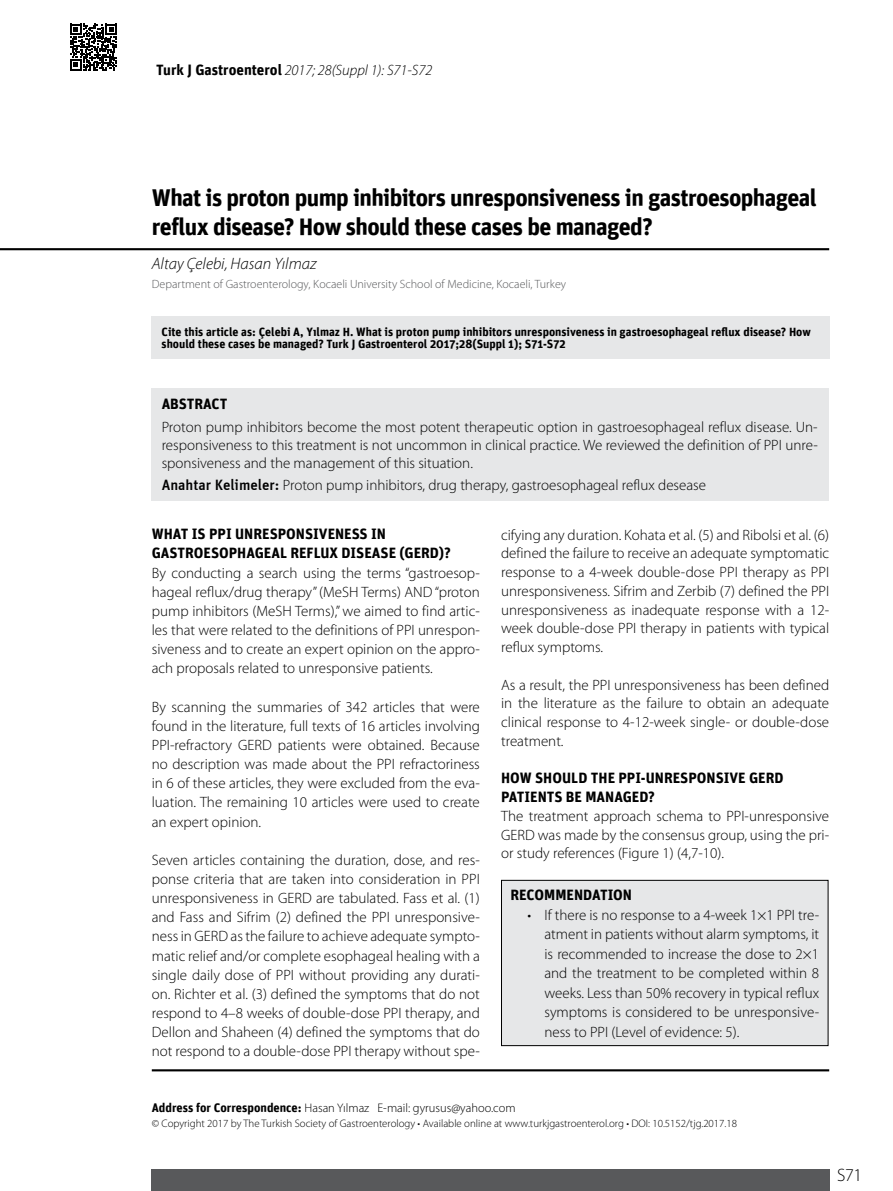
<style>
.page{position:relative;width:893px;height:1191px;background:#fff}
.page>*{position:absolute;margin:0;border:0;box-sizing:border-box;transform-origin:0 0}
.t1{font:700 24px/29.5px "Unit";letter-spacing:-.025em;color:#000}
.t2{font:300 18px "Myriad Pro";color:#000}
.t3{font:italic 300 16.5px "Myriad Pro";color:#000}
.t4{font:300 15px/19.2px "Myriad Pro";color:#000;text-align:justify}
.t5{font:700 15px/19.2px "Unit";color:#000}
.t6{font:italic 300 15px "Myriad Pro";color:#000}
.t7{font:300 12.45px "Myriad Pro";color:#000}
.t8{font:700 12px/12px "Unit";color:#000}
.t9{font:300 12px "Myriad Pro";color:#58595b}
.t10{font:300 10.95px "Myriad Pro";color:#000}
.s1{font-family:"Unit";font-weight:700;font-style:normal}
.s2{font-family:"Unit";font-weight:500}
.s3{font-family:"Unit";font-weight:700}
</style>
<div class="page">
<div style="left:501px;top:880px;width:327px;height:165px;background:#e6e7e8"></div>
<div style="left:501px;top:880px;width:327px;height:166px;border:1px solid #000"></div>
<hr style="left:0;top:248px;width:829px;height:2px;background:#000">
<svg style="left:70px;top:24px;width:47px;height:46px"></svg>
<hr style="left:152px;top:1069px;width:677px;height:2px;background:#000">
<div style="left:151px;top:1169px;width:678px;height:22px;background:#58595b"></div>
<div style="left:151px;top:388px;width:677px;height:112px;background:#e6e7e8"></div>
<div style="left:151px;top:317px;width:678px;height:42px;background:#e6e7e8"></div>
<p class="t6" style="left:156px;top:61px;width:278px"><span class="s1">Turk J Gastroenterol</span> 2017; 28(Suppl 1): S71-S72</p>
<h1 class="t1" style="left:152px;top:182px;width:666px">What is proton pump inhibitors unresponsiveness in gastroesophageal reflux disease? How should these cases be managed?</h1>
<p class="t3" style="left:152px;top:253px;width:166px">Altay Çelebi, Hasan Yılmaz</p>
<p class="t9" style="left:152px;top:276px;width:416px">Department of Gastroenterology, Kocaeli University School of Medicine, Kocaeli, Turkey</p>
<p class="t8" style="left:162px;top:326px;width:651px">Cite this article as: Çelebi A, Yılmaz H. What is proton pump inhibitors unresponsiveness in gastroesophageal reflux disease? How should these cases be managed? Turk J Gastroenterol 2017;28(Suppl 1); S71-S72</p>
<p class="t5" style="left:162px;top:394px;width:67px">ABSTRACT</p>
<p class="t4" style="left:162px;top:417px;width:658px;line-height:18px">Proton pump inhibitors become the most potent therapeutic option in gastroesophageal reflux disease. Un&shy;responsiveness to this treatment is not uncommon in clinical practice. We reviewed the definition of PPI unre&shy;sponsiveness and the management of this situation.</p>
<p class="t4" style="left:162px;top:475px;width:546px"><span class="s2">Anahtar Kelimeler:</span> Proton pump inhibitors, drug therapy, gastroesophageal reflux desease</p>
<p class="t5" style="left:152px;top:524px;width:301px">WHAT IS PPI UNRESPONSIVENESS IN<br>GASTROESOPHAGEAL REFLUX DISEASE (GERD)?</p>
<p class="t4" style="left:152px;top:563px;width:330px">By conducting a search using the terms “gastroesop&shy;hageal reflux/drug therapy” (MeSH Terms) AND “proton pump inhibitors (MeSH Terms),” we aimed to find artic&shy;les that were related to the definitions of PPI unrespon&shy;siveness and to create an expert opinion on the appro&shy;ach proposals related to unresponsive patients.</p>
<p class="t4" style="left:152px;top:697px;width:330px">By scanning the summaries of 342 articles that were found in the literature, full texts of 16 articles involving PPI-refractory GERD patients were obtained. Because no description was made about the PPI refractoriness in 6 of these articles, they were excluded from the eva&shy;luation. The remaining 10 articles were used to create an expert opinion.</p>
<p class="t4" style="left:152px;top:850px;width:330px">Seven articles containing the duration, dose, and res&shy;ponse criteria that are taken into consideration in PPI unresponsiveness in GERD are tabulated. Fass et al. (1) and Fass and Sifrim (2) defined the PPI unresponsive&shy;ness in GERD as the failure to achieve adequate sympto&shy;matic relief and/or complete esophageal healing with a single daily dose of PPI without providing any durati&shy;on. Richter et al. (3) defined the symptoms that do not respond to 4–8 weeks of double-dose PPI therapy, and Dellon and Shaheen (4) defined the symptoms that do not respond to a double-dose PPI therapy without spe-</p>
<p class="t4" style="left:501px;top:525px;width:330px;line-height:18.8px">cifying any duration. Kohata et al. (5) and Ribolsi et al. (6) defined the failure to receive an adequate symptomatic response to a 4-week double-dose PPI therapy as PPI unresponsiveness. Sifrim and Zerbib (7) defined the PPI unresponsiveness as inadequate response with a 12- week double-dose PPI therapy in patients with typical reflux symptoms.</p>
<p class="t4" style="left:501px;top:675px;width:330px;line-height:18.8px">As a result, the PPI unresponsiveness has been defined in the literature as the failure to obtain an adequate clinical response to 4-12-week single- or double-dose treatment.</p>
<p class="t5" style="left:501px;top:768px;width:284px;line-height:18.8px">HOW SHOULD THE PPI-UNRESPONSIVE GERD<br>PATIENTS BE MANAGED?</p>
<p class="t4" style="left:501px;top:806px;width:330px;line-height:18.8px">The treatment approach schema to PPI-unresponsive GERD was made by the consensus group, using the pri&shy;or study references (Figure 1) (4,7-10).</p>
<p class="t5" style="left:510px;top:885px;width:123px">RECOMMENDATION</p>
<p class="t4" style="left:544px;top:904px;width:276px;text-indent:-17px">• If there is no response to a 4-week 1×1 PPI tre&shy;atment in patients without alarm symptoms, it is recommended to increase the dose to 2×1 and the treatment to be completed within 8 weeks. Less than 50% recovery in typical reflux symptoms is considered to be unresponsive&shy;ness to PPI (Level of evidence: 5).</p>
<p class="t7" style="left:152px;top:1100px;width:365px"><span class="s3">Address for Correspondence:</span> Hasan Yılmaz E-mail: gyrusus@yahoo.com</p>
<p class="t10" style="left:152px;top:1117px;width:587px">© Copyright 2017 by The Turkish Society of Gastroenterology • Available online at www.turkjgastroenterol.org • DOI: 10.5152/tjg.2017.18</p>
<p class="t2" style="left:837px;top:1164px;width:27px">S71</p>
</div>
